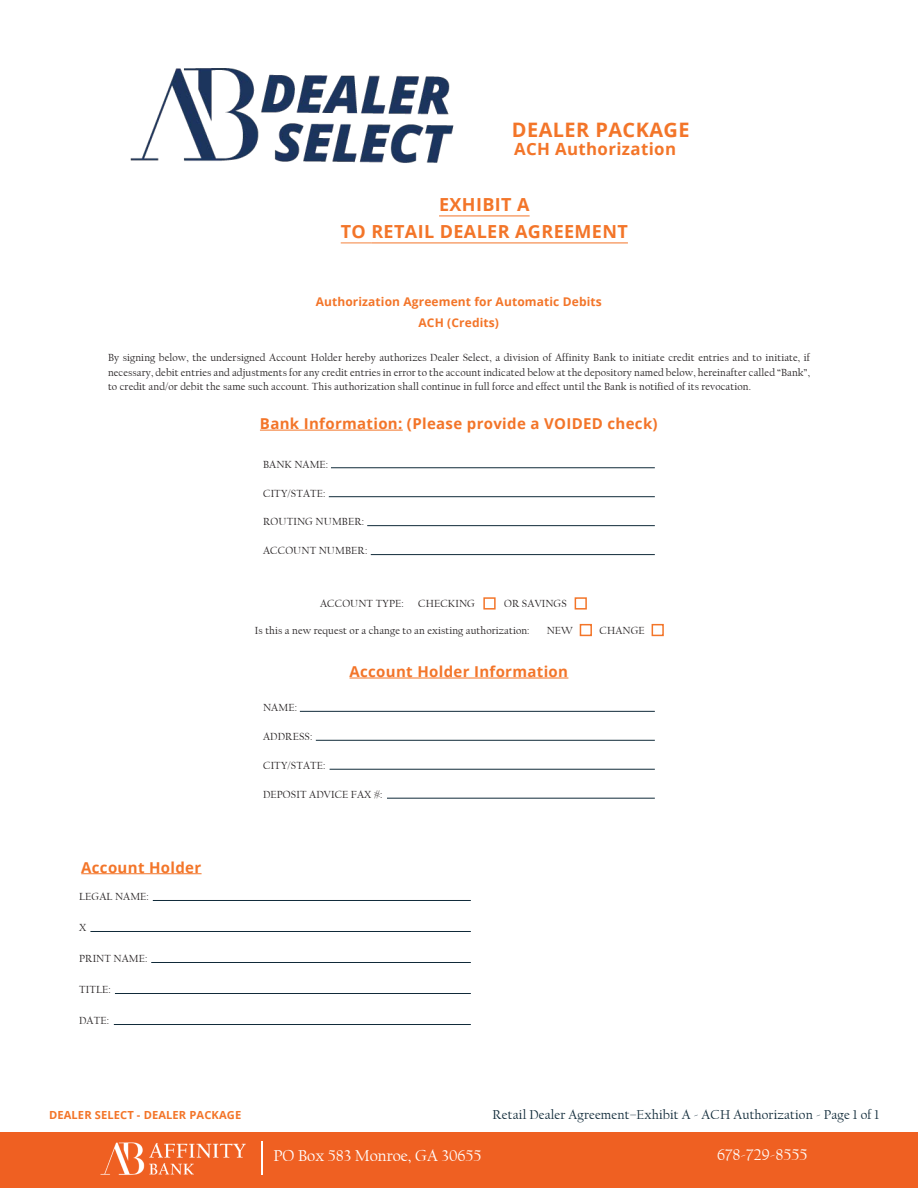
<style>
.page{position:relative;width:918px;height:1188px;background:#fff}
.page>*{position:absolute;margin:0;border:0;box-sizing:border-box;transform-origin:0 0}
.t1{font:700 19.95px "Open Sans";letter-spacing:.02em;color:#f37529}
.t2{font:700 18px/27px "Open Sans";letter-spacing:.02em;color:#f37529;text-align:center}
.t3{font:700 16.8px "Open Sans";letter-spacing:.02em;color:#f37529}
.t4{font:16.5px "Californian FB";color:#fff}
.t5{font:16.5px "Californian FB";color:#fff}
.t6{font:700 15px "Open Sans";letter-spacing:.02em;color:#f37529}
.t7{font:13.5px "Californian FB";letter-spacing:.01em;color:#102a39}
.t8{font:700 12px/21px "Open Sans";letter-spacing:.01em;color:#f37529;text-align:center}
.t9{font:700 11.1px "Open Sans";letter-spacing:.01em;color:#f37529}
.t10{font:10.8px/14.2px "Californian FB";letter-spacing:.01em;color:#231f20;text-align:justify}
.s1{font-style:inherit}
</style>
<div class="page">
<div style="left:0;top:1132px;width:918px;height:56px;background:#ef6022"></div>
<img style="left:100px;top:1142px;width:146px;height:33px">
<hr style="left:261px;top:1141px;width:2px;height:34px;background:#fff">
<hr style="left:331px;top:467px;width:324px;height:1px;background:#102a39">
<hr style="left:329px;top:496px;width:326px;height:1px;background:#102a39">
<hr style="left:367px;top:525px;width:288px;height:1px;background:#102a39">
<hr style="left:371px;top:554px;width:284px;height:1px;background:#102a39">
<div style="left:483px;top:597px;width:13px;height:13px;border:2px solid #f37529"></div>
<div style="left:575px;top:597px;width:12px;height:13px;border:2px solid #f37529"></div>
<div style="left:580px;top:624px;width:12px;height:12px;border:2px solid #f37529"></div>
<div style="left:652px;top:624px;width:12px;height:12px;border:2px solid #f37529"></div>
<hr style="left:371px;top:242px;width:257px;height:1px;background:#f37529">
<hr style="left:341px;top:242px;width:30px;height:1px;background:#f37529">
<hr style="left:439px;top:215px;width:91px;height:1px;background:#f37529">
<hr style="left:260px;top:430px;width:143px;height:1px;background:#f37529">
<hr style="left:300px;top:711px;width:355px;height:1px;background:#102a39">
<hr style="left:153px;top:900px;width:318px;height:1px;background:#102a39">
<hr style="left:90px;top:931px;width:381px;height:1px;background:#102a39">
<hr style="left:151px;top:962px;width:320px;height:1px;background:#102a39">
<hr style="left:115px;top:993px;width:356px;height:1px;background:#102a39">
<hr style="left:114px;top:1024px;width:357px;height:1px;background:#102a39">
<hr style="left:316px;top:740px;width:339px;height:1px;background:#102a39">
<hr style="left:330px;top:769px;width:325px;height:1px;background:#102a39">
<hr style="left:387px;top:798px;width:268px;height:1px;background:#102a39">
<hr style="left:350px;top:678px;width:218px;height:1px;background:#f37529">
<hr style="left:81px;top:873px;width:121px;height:1px;background:#f37529">
<img style="left:130px;top:68px;width:324px;height:95px">
<h1 class="t1" style="left:512px;top:116px;width:179px">DEALER PACKAGE</h1>
<h3 class="t3" style="left:514px;top:137px;width:164px">ACH Authorization</h3>
<h2 class="t2" style="left:341px;top:191px;width:289px">EXHIBIT A<br>T<span class="s1">O</span> RETAIL DEALER AGREEMENT</h2>
<p class="t8" style="left:316px;top:291px;width:288px">Authorization Agreement for Automatic Debits<br>ACH (Credits)</p>
<p class="t10" style="left:108px;top:351px;width:704px">By signing below, the undersigned Account Holder hereby authorizes Dealer Select, a division of Affinity Bank to initiate credit entries and to initiate, if necessary, debit entries and adjustments for any credit entries in error to the account indicated below at the depository named below, hereinafter called “Bank”, to credit and/or debit the same such account. This authorization shall continue in full force and effect until the Bank is notified of its revocation.</p>
<h3 class="t6" style="left:260px;top:413px;width:399px">Bank Information: (Please provide a VOIDED check)</h3>
<p class="t10" style="left:263px;top:457px;width:67px">BANK NAME:</p>
<p class="t10" style="left:263px;top:486px;width:64px">CITY/STATE:</p>
<p class="t10" style="left:263px;top:515px;width:102px">ROUTING NUMBER:</p>
<p class="t10" style="left:263px;top:544px;width:106px">ACCOUNT NUMBER:</p>
<p class="t10" style="left:320px;top:597px;width:85px">ACCOUNT TYPE:</p>
<p class="t10" style="left:418px;top:597px;width:58px">CHECKING</p>
<p class="t10" style="left:504px;top:597px;width:64px">OR SAVINGS</p>
<p class="t10" style="left:255px;top:623px;width:276px">Is this a new request or a change to an existing authorization:</p>
<p class="t10" style="left:547px;top:623px;width:28px">NEW</p>
<p class="t10" style="left:600px;top:623px;width:47px">CHANGE</p>
<p class="t10" style="left:263px;top:701px;width:35px">NAME:</p>
<h3 class="t6" style="left:350px;top:661px;width:220px">Account Holder Information</h3>
<h3 class="t6" style="left:81px;top:857px;width:121px">Account Holder</h3>
<p class="t10" style="left:79px;top:890px;width:71px">LEGAL NAME:</p>
<p class="t10" style="left:79px;top:921px;width:9px">X</p>
<p class="t10" style="left:79px;top:952px;width:70px">PRINT NAME:</p>
<p class="t10" style="left:79px;top:983px;width:33px">TITLE:</p>
<p class="t10" style="left:79px;top:1014px;width:31px">DATE:</p>
<p class="t10" style="left:263px;top:730px;width:51px">ADDRESS:</p>
<p class="t10" style="left:263px;top:759px;width:64px">CITY/STATE:</p>
<p class="t10" style="left:263px;top:787px;width:121px">DEPOSIT ADVICE FAX #:</p>
<p class="t9" style="left:49px;top:1107px;width:194px">DEALER SELECT - DEALER PACKAGE</p>
<p class="t7" style="left:493px;top:1107px;width:388px">Retail Dealer Agreement–Exhibit A - ACH Authorization - Page 1 of 1</p>
<h3 class="t4" style="left:274px;top:1147px;width:210px">PO Box 583 Monroe, GA 30655</h3>
<h3 class="t5" style="left:717px;top:1145px;width:92px">678-729-8555</h3>
</div>
